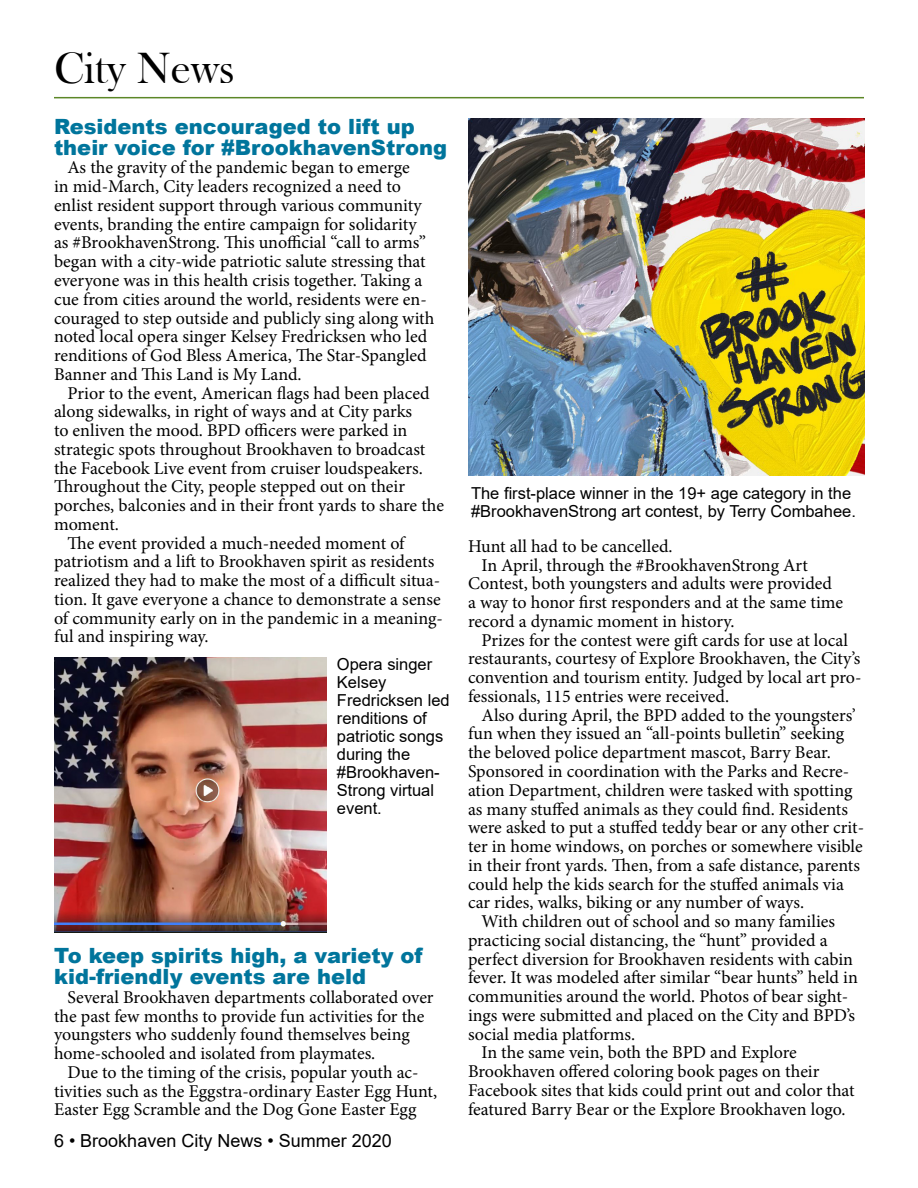
<style>
.page{position:relative;width:918px;height:1188px;background:#fff}
.page>*{position:absolute;margin:0;border:0;box-sizing:border-box;transform-origin:0 0}
.t1{font:45px "Bask Old Face";color:#000}
.t2{font:900 21px/21px "Arial";color:#00759c}
.t3{font:18px/18.8px "Minion Pro";color:#000}
.t4{font:18px "Arial";color:#000}
.t5{font:16.5px/18px "Arial";color:#000}
</style>
<div class="page">
<hr style="left:54px;top:97px;width:810px;height:1px;background:#5c8727">
<img style="left:54px;top:658px;width:272px;height:274px">
<img style="left:468px;top:118px;width:396px;height:357px">
<h1 class="t1" style="left:54px;top:44px;width:182px">City News</h1>
<p class="t2" style="left:54px;top:115px;width:395px">Residents encouraged to lift up their voice for #BrookhavenStrong</p>
<p class="t3" style="left:54px;top:158px;width:382px;text-indent:14px">As the gravity of the pandemic began to emerge<br>in mid-March, City leaders recognized a need to enlist resident support through various community events, branding the entire campaign for solidarity as #BrookhavenStrong. This unofficial “call to arms” began with a city-wide patriotic salute stressing that everyone was in this health crisis together. Taking a cue from cities around the world, residents were en&shy;couraged to step outside and publicly sing along with noted local opera singer Kelsey Fredricksen who led renditions of God Bless America, The Star-Spangled Banner and This Land is My Land.</p>
<p class="t3" style="left:68px;top:383px;width:364px">Prior to the event, American flags had been placed</p>
<p class="t3" style="left:54px;top:402px;width:360px">along sidewalks, in right of ways and at City parks</p>
<p class="t3" style="left:54px;top:421px;width:355px">to enliven the mood. BPD officers were parked in</p>
<p class="t3" style="left:54px;top:440px;width:373px">strategic spots throughout Brookhaven to broadcast</p>
<p class="t3" style="left:54px;top:459px;width:370px">the Facebook Live event from cruiser loudspeakers.</p>
<p class="t3" style="left:54px;top:477px;width:353px">Throughout the City, people stepped out on their</p>
<p class="t3" style="left:54px;top:496px;width:392px">porches, balconies and in their front yards to share the</p>
<p class="t3" style="left:54px;top:515px;width:67px">moment.</p>
<p class="t3" style="left:68px;top:534px;width:339px">The event provided a much-needed moment of</p>
<p class="t3" style="left:54px;top:552px;width:382px">patriotism and a lift to Brookhaven spirit as residents</p>
<p class="t3" style="left:54px;top:571px;width:388px">realized they had to make the most of a difficult situa-</p>
<p class="t3" style="left:54px;top:590px;width:388px">tion. It gave everyone a chance to demonstrate a sense</p>
<p class="t3" style="left:54px;top:609px;width:390px">of community early on in the pandemic in a meaning-</p>
<p class="t3" style="left:54px;top:627px;width:156px">ful and inspiring way.</p>
<p class="t5" style="left:337px;top:655px;width:114px">Opera singer<br>Kelsey<br>Fredricksen led renditions of patriotic songs during the #Brookhaven-<br>Strong virtual event.</p>
<p class="t2" style="left:54px;top:945px;width:370px">To keep spirits high, a variety of kid-friendly events are held</p>
<p class="t3" style="left:54px;top:988px;width:381px;text-indent:14px">Several Brookhaven departments collaborated over the past few months to provide fun activities for the youngsters who suddenly found themselves being home-schooled and isolated from playmates.</p>
<p class="t3" style="left:54px;top:1063px;width:385px;text-indent:14px">Due to the timing of the crisis, popular youth ac&shy;tivities such as the Eggstra-ordinary Easter Egg Hunt,<br>Easter Egg Scramble and the Dog Gone Easter Egg</p>
<p class="t4" style="left:54px;top:1128px;width:339px">6 • Brookhaven City News • Summer 2020</p>
<p class="t5" style="left:471px;top:484px;width:386px">The first-place winner in the 19+ age category in the #BrookhavenStrong art contest, by Terry Combahee.</p>
<p class="t3" style="left:468px;top:537px;width:206px">Hunt all had to be cancelled.</p>
<p class="t3" style="left:482px;top:556px;width:328px">In April, through the #BrookhavenStrong Art</p>
<p class="t3" style="left:468px;top:574px;width:366px">Contest, both youngsters and adults were provided</p>
<p class="t3" style="left:468px;top:593px;width:377px">a way to honor first responders and at the same time</p>
<p class="t3" style="left:468px;top:612px;width:268px">record a dynamic moment in history.</p>
<p class="t3" style="left:482px;top:631px;width:368px">Prizes for the contest were gift cards for use at local</p>
<p class="t3" style="left:468px;top:649px;width:394px">restaurants, courtesy of Explore Brookhaven, the City’s</p>
<p class="t3" style="left:468px;top:668px;width:395px">convention and tourism entity. Judged by local art pro-</p>
<p class="t3" style="left:468px;top:687px;width:263px">fessionals, 115 entries were received.</p>
<p class="t3" style="left:482px;top:706px;width:376px">Also during April, the BPD added to the youngsters’</p>
<p class="t3" style="left:468px;top:724px;width:378px">fun when they issued an “all-points bulletin” seeking</p>
<p class="t3" style="left:468px;top:743px;width:364px">the beloved police department mascot, Barry Bear.</p>
<p class="t3" style="left:468px;top:762px;width:383px">Sponsored in coordination with the Parks and Recre-</p>
<p class="t3" style="left:468px;top:781px;width:386px">ation Department, children were tasked with spotting</p>
<p class="t3" style="left:468px;top:799px;width:381px">as many stuffed animals as they could find. Residents</p>
<p class="t3" style="left:468px;top:818px;width:398px">were asked to put a stuffed teddy bear or any other crit-</p>
<p class="t3" style="left:468px;top:837px;width:396px">ter in home windows, on porches or somewhere visible</p>
<p class="t3" style="left:468px;top:856px;width:393px">in their front yards. Then, from a safe distance, parents</p>
<p class="t3" style="left:468px;top:874px;width:377px">could help the kids search for the stuffed animals via</p>
<p class="t3" style="left:468px;top:893px;width:338px">car rides, walks, biking or any number of ways.</p>
<p class="t3" style="left:482px;top:912px;width:355px">With children out of school and so many families</p>
<p class="t3" style="left:468px;top:931px;width:361px">practicing social distancing, the “hunt” provided a</p>
<p class="t3" style="left:468px;top:950px;width:387px">perfect diversion for Brookhaven residents with cabin</p>
<p class="t3" style="left:468px;top:968px;width:391px">fever. It was modeled after similar “bear hunts” held in</p>
<p class="t3" style="left:468px;top:987px;width:382px">communities around the world. Photos of bear sight-</p>
<p class="t3" style="left:468px;top:1006px;width:389px">ings were submitted and placed on the City and BPD’s</p>
<p class="t3" style="left:468px;top:1025px;width:169px">social media platforms.</p>
<p class="t3" style="left:482px;top:1043px;width:317px">In the same vein, both the BPD and Explore</p>
<p class="t3" style="left:468px;top:1062px;width:353px">Brookhaven offered coloring book pages on their</p>
<p class="t3" style="left:468px;top:1081px;width:388px">Facebook sites that kids could print out and color that</p>
<p class="t3" style="left:468px;top:1100px;width:379px">featured Barry Bear or the Explore Brookhaven logo.</p>
</div>
